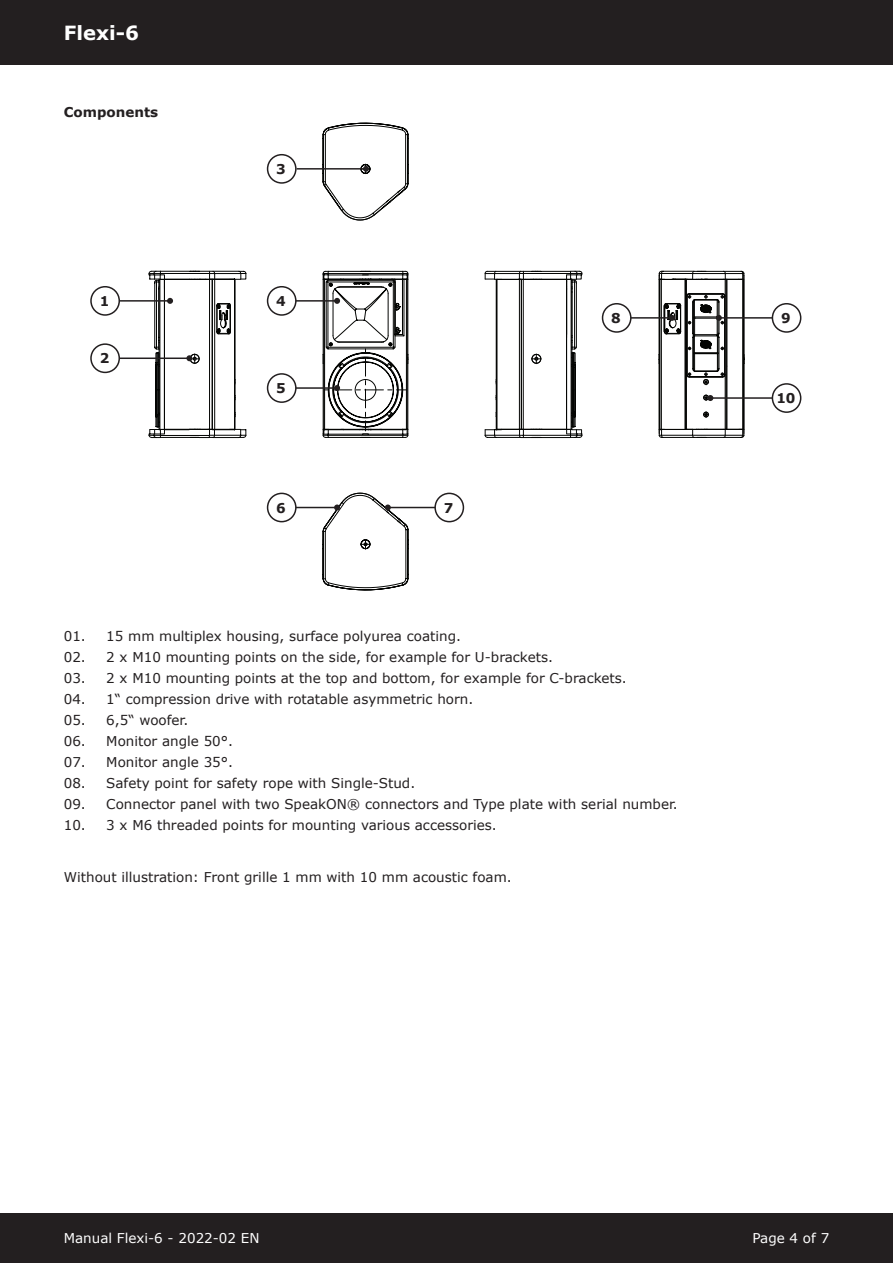
<style>
.page{position:relative;width:893px;height:1263px;background:#fff}
.page>*{position:absolute;margin:0;border:0;box-sizing:border-box;transform-origin:0 0}
.t1{font:700 19.5px "Verdana";color:#fff}
.t2{font:13.5px "Verdana";color:#231f20}
.t3{font:13.5px "Verdana";color:#fff}
.t4{font:700 13.5px "Verdana";color:#231f20}
</style>
<div class="page">
<div style="left:0;top:0;width:893px;height:64px;background:#231f20"></div>
<div style="left:0;top:1212px;width:893px;height:51px;background:#231f20"></div>
<svg style="left:485px;top:271px;width:98px;height:167px"></svg>
<hr style="left:519px;top:279px;width:1px;height:150px;background:#040503">
<hr style="left:521px;top:279px;width:1px;height:150px;background:#040503">
<div style="left:90px;top:286px;width:30px;height:30px;border:2px solid #231f20;border-radius:50%"></div>
<hr style="left:121px;top:300px;width:49px;height:2px;background:#231f20">
<div style="left:602px;top:303px;width:30px;height:30px;border:2px solid #231f20;border-radius:50%"></div>
<hr style="left:632px;top:317px;width:40px;height:2px;background:#231f20">
<div style="left:772px;top:303px;width:29px;height:30px;border:2px solid #231f20;border-radius:50%"></div>
<hr style="left:719px;top:317px;width:53px;height:2px;background:#231f20">
<div style="left:772px;top:383px;width:29px;height:30px;border:2px solid #231f20;border-radius:50%"></div>
<hr style="left:710px;top:397px;width:62px;height:2px;background:#231f20">
<svg style="left:659px;top:271px;width:86px;height:167px"></svg>
<div style="left:434px;top:493px;width:30px;height:29px;border:2px solid #231f20;border-radius:50%"></div>
<hr style="left:388px;top:507px;width:46px;height:1px;background:#231f20">
<div style="left:267px;top:286px;width:30px;height:30px;border:2px solid #231f20;border-radius:50%"></div>
<hr style="left:297px;top:300px;width:40px;height:2px;background:#231f20">
<div style="left:267px;top:373px;width:30px;height:30px;border:2px solid #231f20;border-radius:50%"></div>
<hr style="left:297px;top:387px;width:40px;height:2px;background:#231f20">
<svg style="left:323px;top:271px;width:86px;height:167px"></svg>
<div style="left:267px;top:493px;width:30px;height:29px;border:2px solid #231f20;border-radius:50%"></div>
<hr style="left:297px;top:507px;width:40px;height:1px;background:#231f20">
<svg style="left:323px;top:493px;width:86px;height:97px"></svg>
<div style="left:90px;top:343px;width:30px;height:30px;border:2px solid #231f20;border-radius:50%"></div>
<hr style="left:121px;top:357px;width:68px;height:2px;background:#231f20">
<svg style="left:148px;top:271px;width:99px;height:167px"></svg>
<div style="left:267px;top:154px;width:30px;height:30px;border:2px solid #231f20;border-radius:50%"></div>
<hr style="left:297px;top:168px;width:69px;height:2px;background:#231f20">
<svg style="left:322px;top:123px;width:87px;height:97px"></svg>
<h1 class="t1" style="left:64px;top:20px;width:77px">Flexi-6</h1>
<p class="t4" style="left:64px;top:102px;width:96px">Components</p>
<p class="t4" style="left:100px;top:292px;width:11px">1</p>
<p class="t4" style="left:100px;top:349px;width:11px">2</p>
<p class="t4" style="left:276px;top:160px;width:11px">3</p>
<p class="t4" style="left:276px;top:292px;width:11px">4</p>
<p class="t4" style="left:276px;top:379px;width:11px">5</p>
<p class="t4" style="left:276px;top:498px;width:11px">6</p>
<p class="t4" style="left:444px;top:498px;width:11px">7</p>
<p class="t4" style="left:611px;top:309px;width:11px">8</p>
<p class="t4" style="left:781px;top:309px;width:11px">9</p>
<p class="t4" style="left:776px;top:389px;width:21px">10</p>
<p class="t2" style="left:64px;top:627px;width:399px">01. 15 mm multiplex housing, surface polyurea coating.</p>
<p class="t2" style="left:64px;top:648px;width:491px">02. 2 x M10 mounting points on the side, for example for U-brackets.</p>
<p class="t2" style="left:64px;top:669px;width:565px">03. 2 x M10 mounting points at the top and bottom, for example for C-brackets.</p>
<p class="t2" style="left:64px;top:690px;width:411px">04. 1“ compression drive with rotatable asymmetric horn.</p>
<p class="t2" style="left:64px;top:711px;width:126px">05. 6,5“ woofer.</p>
<p class="t2" style="left:64px;top:732px;width:171px">06. Monitor angle 50°.</p>
<p class="t2" style="left:64px;top:753px;width:171px">07. Monitor angle 35°.</p>
<p class="t2" style="left:64px;top:774px;width:353px">08. Safety point for safety rope with Single-Stud.</p>
<p class="t2" style="left:64px;top:795px;width:615px">09. Connector panel with two SpeakON® connectors and Type plate with serial number.</p>
<p class="t2" style="left:64px;top:816px;width:434px">10. 3 x M6 threaded points for mounting various accessories.</p>
<p class="t2" style="left:64px;top:867px;width:449px">Without illustration: Front grille 1 mm with 10 mm acoustic foam.</p>
<p class="t3" style="left:64px;top:1228px;width:197px">Manual Flexi-6 - 2022-02 EN</p>
<p class="t3" style="left:752px;top:1228px;width:78px">Page 4 of 7</p>
</div>
